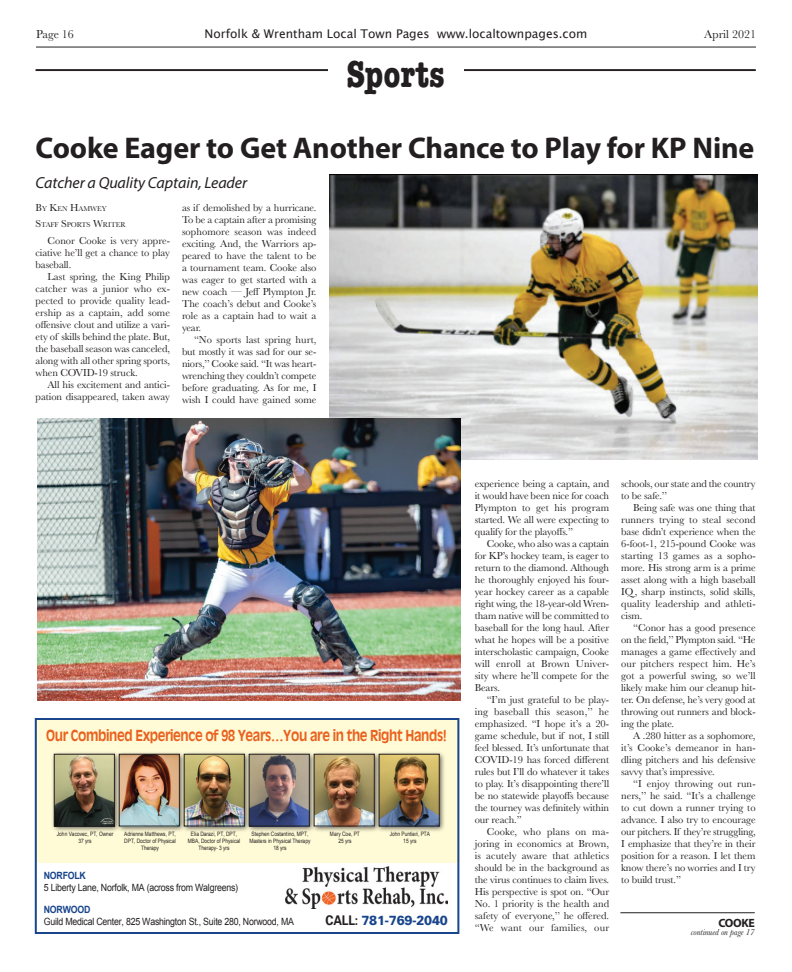
<style>
.page{position:relative;width:792px;height:972px;background:#fff}
.page>*{position:absolute;margin:0;border:0;box-sizing:border-box;transform-origin:0 0}
.t1{font:700 condensed 38.5px "American Typewriter";letter-spacing:-.005em;color:#231f20}
.t2{font:700 30px "Myriad Pro";letter-spacing:-.005em;color:#231f20}
.t3{font:italic 16px "Myriad Pro";letter-spacing:-.005em;color:#231f20}
.t4{font:700 15px "Antique Olive";letter-spacing:-.03em;color:#e9611f;scale:.83 1}
.t5{font:900 13.3px "Univers";letter-spacing:-.01em;color:#18458b;scale:.9 1}
.t6{font:12px "Lucida Grande";color:#231f20}
.t7{font:12px "Baskerville";color:#231f20}
.t8{font:700 12px "Myriad";letter-spacing:-.03em;color:#231f20}
.t9{font:10.5px/12px "Baskerville";letter-spacing:-.01em;color:#231f20;text-align:justify}
.t10{font:10px "Arial";letter-spacing:-.025em;color:#231f20;scale:.88 1}
.t11{font:700 10px "Arial";letter-spacing:-.025em;color:#18458b;scale:.88 1}
.t12{font:italic 9px "Baskerville";letter-spacing:-.005em;color:#231f20}
.t13{font:7.3px "Baskerville";letter-spacing:-.005em;color:#231f20}
.t14{font:6px/7px "Arial";color:#231f20;text-align:center;scale:.81 1}
.s1{font-size:10.5px}
.s2{font-weight:700;color:#231f20}
</style>
<div class="page">
<hr style="left:36px;top:47px;width:720px;height:1px;background:#231f20">
<hr style="left:36px;top:70px;width:720px;height:1px;background:#231f20">
<div style="left:328px;top:55px;width:135px;height:38px;background:#fff"></div>
<div style="left:35px;top:718px;width:424px;height:145px;background:#fffbd6"></div>
<div style="left:35px;top:718px;width:424px;height:216px;border:2px solid #18458b"></div>
<div style="left:51px;top:751px;width:70px;height:82px;background:#231f20;opacity:.75"></div>
<img style="left:56px;top:756px;width:56px;height:68px">
<div style="left:54px;top:754px;width:60px;height:72px;border:1px solid #231f20"></div>
<div style="left:116px;top:751px;width:70px;height:82px;background:#231f20;opacity:.75"></div>
<img style="left:121px;top:756px;width:56px;height:68px">
<div style="left:119px;top:754px;width:60px;height:72px;border:1px solid #231f20"></div>
<div style="left:181px;top:751px;width:70px;height:82px;background:#231f20;opacity:.75"></div>
<img style="left:186px;top:756px;width:56px;height:68px">
<div style="left:184px;top:754px;width:60px;height:72px;border:1px solid #231f20"></div>
<div style="left:245px;top:751px;width:71px;height:82px;background:#231f20;opacity:.75"></div>
<img style="left:251px;top:756px;width:56px;height:68px">
<div style="left:249px;top:754px;width:60px;height:72px;border:1px solid #231f20"></div>
<div style="left:310px;top:751px;width:71px;height:82px;background:#231f20;opacity:.75"></div>
<img style="left:316px;top:756px;width:56px;height:68px">
<div style="left:314px;top:754px;width:60px;height:72px;border:1px solid #231f20"></div>
<div style="left:375px;top:751px;width:71px;height:82px;background:#231f20;opacity:.75"></div>
<img style="left:381px;top:756px;width:56px;height:68px">
<div style="left:379px;top:754px;width:60px;height:72px;border:1px solid #231f20"></div>
<img style="left:285px;top:867px;width:163px;height:42px">
<img style="left:329px;top:175px;width:428px;height:285px">
<img style="left:37px;top:418px;width:424px;height:283px">
<hr style="left:620px;top:912px;width:135px;height:1px;background:#231f20">
<p class="t7" style="left:36px;top:26px;width:39px">Page 16</p>
<p class="t6" style="left:205px;top:27px;width:384px">Norfolk &amp; Wrentham Local Town Pages www.localtownpages.com</p>
<p class="t7" style="left:704px;top:26px;width:53px">April 2021</p>
<h1 class="t1" style="left:347px;top:44px;width:100px">Sports</h1>
<h2 class="t2" style="left:36px;top:128px;width:720px">Cooke Eager to Get Another Chance to Play for KP Nine</h2>
<h3 class="t3" style="left:36px;top:173px;width:213px">Catcher a Quality Captain, Leader</h3>
<p class="t13" style="left:36px;top:204px;width:73px"><span class="s1">B</span>Y <span class="s1">K</span>EN <span class="s1">H</span>AMWEY</p>
<p class="t13" style="left:36px;top:220px;width:92px"><span class="s1">S</span>TAFF <span class="s1">S</span>PORTS <span class="s1">W</span>RITER</p>
<p class="t9" style="left:36px;top:234px;width:136px;text-indent:12px">Conor Cooke is very appre&shy;ciative he’ll get a chance to play baseball.</p>
<p class="t9" style="left:36px;top:270px;width:136px;text-indent:12px">Last spring, the King Philip catcher was a junior who ex&shy;pected to provide quality lead&shy;ership as a captain, add some offensive clout and utilize a vari&shy;ety of skills behind the plate. But, the baseball season was canceled, along with all other spring sports, when COVID-19 struck.</p>
<p class="t9" style="left:36px;top:378px;width:136px;text-align:right">All his excitement and antici&shy;pation disappeared, taken away</p>
<p class="t9" style="left:182px;top:202px;width:136px">as if demolished by a hurricane.<br>To be a captain after a promising sophomore season was indeed exciting. And, the Warriors ap&shy;peared to have the talent to be a tournament team. Cooke also was eager to get started with a new coach — Jeff Plympton Jr.<br>The coach’s debut and Cooke’s role as a captain had to wait a year.</p>
<p class="t9" style="left:182px;top:334px;width:136px;text-indent:12px">“No sports last spring hurt, but mostly it was sad for our se&shy;niors,’’ Cooke said. “It was heart&shy;wrenching they couldn’t compete before graduating. As for me, I wish I could have gained some</p>
<h3 class="t4" style="left:46px;top:727px;width:484px">Our Combined Experience of 98 Years…You are in the Right Hands!</h3>
<p class="t14" style="left:57px;top:830px;width:71px">John Vacovec, PT, Owner<br>37 yrs</p>
<p class="t14" style="left:124px;top:830px;width:66px">Adrienne Matthews, PT,<br>DPT, Doctor of Physical<br>Therapy</p>
<p class="t14" style="left:188px;top:830px;width:66px">Elia Darazi, PT, DPT,<br>MBA, Doctor of Physical<br>Therapy- 3 yrs</p>
<p class="t14" style="left:249px;top:830px;width:77px">Stephen Costantino, MPT,<br>Masters in Physical Therapy<br>18 yrs</p>
<p class="t14" style="left:330px;top:830px;width:39px">Mary Coe, PT<br>25 yrs</p>
<p class="t14" style="left:390px;top:830px;width:52px">John Puntieri, PTA<br>15 yrs</p>
<p class="t11" style="left:44px;top:869px;width:49px">NORFOLK</p>
<p class="t10" style="left:44px;top:881px;width:222px">5 Liberty Lane, Norfolk, MA (across from Walgreens)</p>
<p class="t11" style="left:44px;top:903px;width:54px">NORWOOD</p>
<p class="t10" style="left:44px;top:915px;width:286px">Guild Medical Center, 825 Washington St., Suite 280, Norwood, MA</p>
<p class="t5" style="left:325px;top:912px;width:138px"><span class="s2">CALL:</span> 781-769-2040</p>
<p class="t9" style="left:475px;top:478px;width:136px">experience being a captain, and it would have been nice for coach Plympton to get his program started. We all were expecting to qualify for the playoffs.’’</p>
<p class="t9" style="left:475px;top:538px;width:136px;text-indent:12px">Cooke, who also was a captain for KP’s hockey team, is eager to return to the diamond. Although he thoroughly enjoyed his four&shy;year hockey career as a capable right wing, the 18-year-old Wren&shy;tham native will be committed to baseball for the long haul. After what he hopes will be a positive interscholastic campaign, Cooke will enroll at Brown Univer&shy;sity where he’ll compete for the Bears.</p>
<p class="t9" style="left:475px;top:694px;width:136px;text-indent:12px">“I’m just grateful to be play&shy;ing baseball this season,’’ he emphasized. “I hope it’s a 20- game schedule, but if not, I still feel blessed. It’s unfortunate that COVID-19 has forced different rules but I’ll do whatever it takes to play. It’s disappointing there’ll be no statewide playoffs because the tourney was definitely within our reach.’’</p>
<p class="t9" style="left:475px;top:826px;width:136px;text-indent:12px">Cooke, who plans on ma&shy;joring in economics at Brown, is acutely aware that athletics should be in the background as the virus continues to claim lives.<br>His perspective is spot on. “Our No. 1 priority is the health and safety of everyone,’’ he offered. “We want our families, our</p>
<p class="t9" style="left:621px;top:478px;width:136px">schools, our state and the country to be safe.’’</p>
<p class="t9" style="left:621px;top:502px;width:136px;text-indent:12px">Being safe was one thing that runners trying to steal second base didn’t experience when the 6-foot-1, 215-pound Cooke was starting 13 games as a sopho&shy;more. His strong arm is a prime asset along with a high baseball IQ, sharp instincts, solid skills, quality leadership and athleti&shy;cism.</p>
<p class="t9" style="left:621px;top:622px;width:136px;text-indent:12px">“Conor has a good presence on the field,’’ Plympton said. “He manages a game effectively and our pitchers respect him. He’s got a powerful swing, so we’ll likely make him our cleanup hit&shy;ter. On defense, he’s very good at throwing out runners and block&shy;ing the plate.</p>
<p class="t9" style="left:621px;top:730px;width:136px;text-indent:12px">A .280 hitter as a sophomore, it’s Cooke’s demeanor in han&shy;dling pitchers and his defensive savvy that’s impressive.</p>
<p class="t9" style="left:621px;top:778px;width:136px;text-indent:12px">“I enjoy throwing out run&shy;ners,’’ he said. “It’s a challenge to cut down a runner trying to advance. I also try to encourage our pitchers. If they’re struggling, I emphasize that they’re in their position for a reason. I let them know there’s no worries and I try to build trust.’’</p>
<p class="t8" style="left:718px;top:916px;width:38px">COOKE</p>
<p class="t12" style="left:691px;top:926px;width:66px">continued on page 17</p>
</div>
